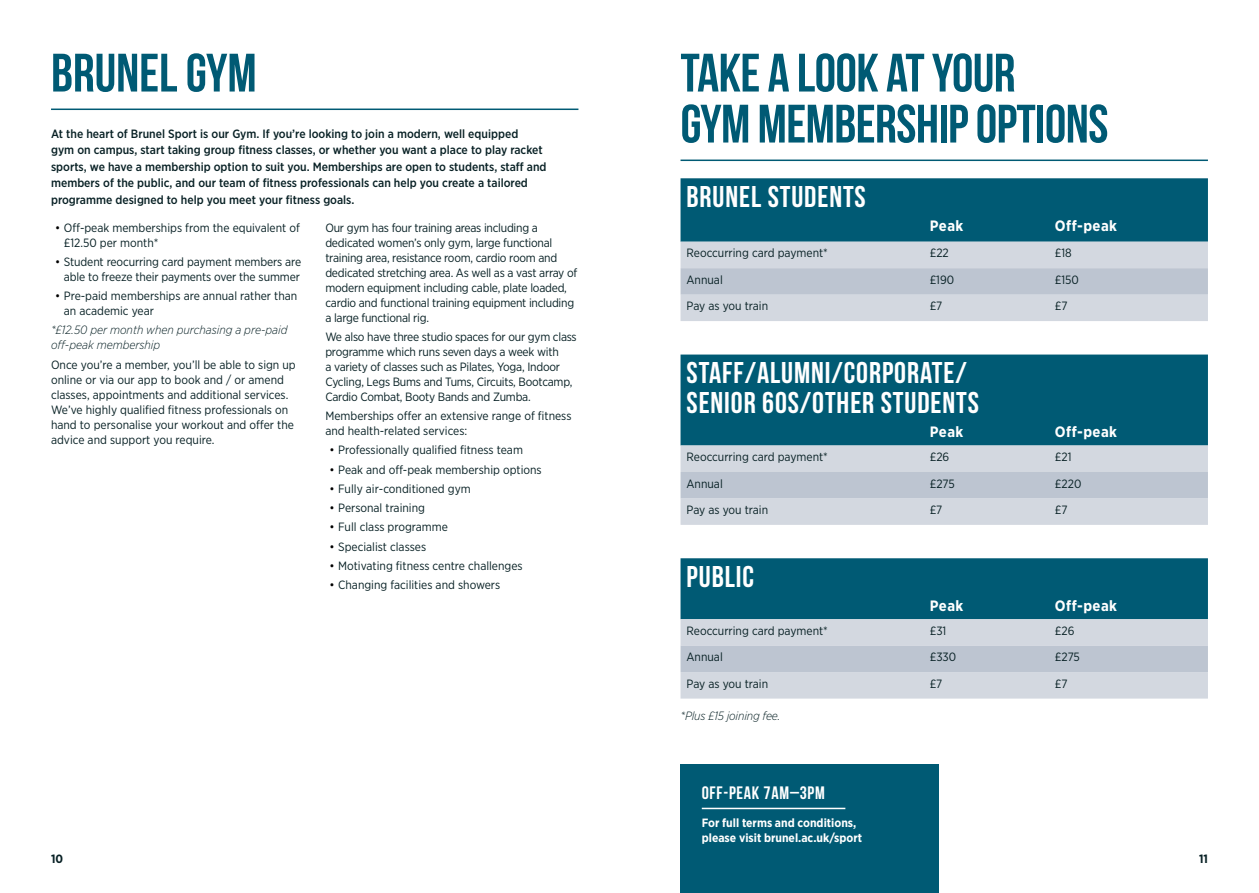
<style>
.page{position:relative;width:1259px;height:893px;background:#fff}
.page>*{position:absolute;margin:0;border:0;box-sizing:border-box;transform-origin:0 0}
.Heading_1_Aqua{font:54px/51px "Bebas Neue";letter-spacing:-.01em;color:#005a74}
.Subject_USP{font:700 30px/30px "Bebas Neue";letter-spacing:.03em;color:#fff}
.Heading_2_White{font:700 18px "Bebas Neue";letter-spacing:.04em;color:#fff}
.USP{font:700 15px "Gotham Narrow";letter-spacing:.03em;color:#fff}
.Body{font:12px/15px "Gotham Narrow";letter-spacing:-.005em;color:#072024}
.Intro{font:500 12px/16.5px "Gotham Narrow";color:#072024}
.Body-2{font:italic 300 12px/15px "Gotham Narrow";color:#072024}
.Body-3{font:700 12px/15px "Gotham Narrow";color:#fff}
.t1{font:700 12px "Gotham Narrow";color:#072024}
.s1{color:#000}
</style>
<div class="page">
<hr style="left:680px;top:160px;width:528px;height:1px;background:#005a74">
<div style="left:680px;top:178px;width:528px;height:64px;background:#005a74"></div>
<div style="left:680px;top:242px;width:528px;height:457px;background:#d3d8e0"></div>
<svg style="left:680px;top:268px;width:528px;height:404px"></svg>
<div style="left:680px;top:764px;width:259px;height:129px;background:#005a74"></div>
<hr style="left:702px;top:808px;width:143px;height:1px;background:#fff">
<hr style="left:51px;top:109px;width:527px;height:1px;background:#005a74">
<p class="Heading_1_Aqua" style="left:51px;top:47px;width:207px">BRUNEL GYM</p>
<p class="Intro" style="left:51px;top:125px;width:497px">At the heart of Brunel Sport is our Gym. If you’re looking to join a modern, well equipped<br>gym on campus, start taking group fitness classes, or whether you want a place to play racket sports, we have a membership option to suit you. Memberships are open to students, staff and members of the public, and our team of fitness professionals can help you create a tailored programme designed to help you meet your fitness goals.</p>
<p class="Body" style="left:64px;top:220px;width:238px;text-indent:-9px"><span class="s1">•</span> Off-peak memberships from the equivalent of £12.50 per month*</p>
<p class="Body" style="left:55px;top:254px;width:247px;text-align:right"><span class="s1">•</span> Student reocurring card payment members are able to freeze their payments over the summer</p>
<p class="Body" style="left:64px;top:288px;width:235px;text-indent:-9px"><span class="s1">•</span> Pre-paid memberships are annual rather than an academic year</p>
<p class="Body-2" style="left:51px;top:322px;width:238px">*£12.50 per month when purchasing a pre‑paid off-peak membership</p>
<p class="Body" style="left:51px;top:357px;width:246px">Once you’re a member, you’ll be able to sign up online or via our app to book and / or amend classes, appointments and additional services.<br>We’ve highly qualified fitness professionals on hand to personalise your workout and offer the advice and support you require.</p>
<p class="Body" style="left:325px;top:220px;width:253px">Our gym has four training areas including a dedicated women’s only gym, large functional training area, resistance room, cardio room and dedicated stretching area. As well as a vast array of modern equipment including cable, plate loaded, cardio and functional training equipment including a large functional rig.</p>
<p class="Body" style="left:325px;top:329px;width:253px">We also have three studio spaces for our gym class programme which runs seven days a week with<br>a variety of classes such as Pilates, Yoga, Indoor Cycling, Legs Bums and Tums, Circuits, Bootcamp, Cardio Combat, Booty Bands and Zumba.</p>
<p class="Body" style="left:325px;top:408px;width:248px">Memberships offer an extensive range of fitness and health-related services:</p>
<p class="Body" style="left:330px;top:442px;width:195px"><span class="s1">•</span> Professionally qualified fitness team</p>
<p class="Body" style="left:330px;top:462px;width:214px"><span class="s1">•</span> Peak and off-peak membership options</p>
<p class="Body" style="left:330px;top:481px;width:143px"><span class="s1">•</span> Fully air-conditioned gym</p>
<p class="Body" style="left:330px;top:500px;width:97px"><span class="s1">•</span> Personal training</p>
<p class="Body" style="left:330px;top:519px;width:120px"><span class="s1">•</span> Full class programme</p>
<p class="Body" style="left:330px;top:539px;width:98px"><span class="s1">•</span> Specialist classes</p>
<p class="Body" style="left:330px;top:558px;width:194px"><span class="s1">•</span> Motivating fitness centre challenges</p>
<p class="Body" style="left:330px;top:577px;width:172px"><span class="s1">•</span> Changing facilities and showers</p>
<p class="Heading_1_Aqua" style="left:680px;top:47px;width:429px">TAKE A LOOK AT YOUR<br>GYM MEMBERSHIP OPTIONS</p>
<p class="Subject_USP" style="left:686px;top:181px;width:181px">BRUNEL STUDENTS</p>
<p class="USP" style="left:929px;top:216px;width:35px">Peak</p>
<p class="USP" style="left:1055px;top:216px;width:64px">Off-peak</p>
<p class="Body" style="left:686px;top:245px;width:143px">Reoccurring card payment*</p>
<p class="Body" style="left:929px;top:245px;width:21px">£22</p>
<p class="Body" style="left:1055px;top:245px;width:18px">£18</p>
<p class="Body" style="left:686px;top:272px;width:38px">Annual</p>
<p class="Body" style="left:929px;top:272px;width:26px">£190</p>
<p class="Body" style="left:1055px;top:272px;width:26px">£150</p>
<p class="Body" style="left:686px;top:298px;width:83px">Pay as you train</p>
<p class="Body" style="left:929px;top:298px;width:14px">£7</p>
<p class="Body" style="left:1055px;top:298px;width:14px">£7</p>
<p class="Subject_USP" style="left:686px;top:357px;width:294px">STAFF/ALUMNI/CORPORATE/<br>SENIOR 60S/OTHER STUDENTS</p>
<p class="USP" style="left:929px;top:422px;width:35px">Peak</p>
<p class="USP" style="left:1055px;top:422px;width:64px">Off-peak</p>
<p class="Body" style="left:686px;top:449px;width:143px">Reoccurring card payment*</p>
<p class="Body" style="left:929px;top:449px;width:21px">£26</p>
<p class="Body" style="left:1055px;top:449px;width:18px">£21</p>
<p class="Body" style="left:686px;top:476px;width:38px">Annual</p>
<p class="Body" style="left:929px;top:476px;width:26px">£275</p>
<p class="Body" style="left:1055px;top:476px;width:28px">£220</p>
<p class="Body" style="left:686px;top:502px;width:83px">Pay as you train</p>
<p class="Body" style="left:929px;top:502px;width:14px">£7</p>
<p class="Body" style="left:1055px;top:502px;width:14px">£7</p>
<p class="Subject_USP" style="left:686px;top:561px;width:69px">PUBLIC</p>
<p class="USP" style="left:929px;top:596px;width:35px">Peak</p>
<p class="USP" style="left:1055px;top:596px;width:64px">Off-peak</p>
<p class="Body" style="left:686px;top:623px;width:143px">Reoccurring card payment*</p>
<p class="Body" style="left:929px;top:623px;width:18px">£31</p>
<p class="Body" style="left:1055px;top:623px;width:21px">£26</p>
<p class="Body" style="left:686px;top:649px;width:38px">Annual</p>
<p class="Body" style="left:929px;top:649px;width:28px">£330</p>
<p class="Body" style="left:1055px;top:649px;width:26px">£275</p>
<p class="Body" style="left:686px;top:676px;width:83px">Pay as you train</p>
<p class="Body" style="left:929px;top:676px;width:14px">£7</p>
<p class="Body" style="left:1055px;top:676px;width:14px">£7</p>
<p class="Body-2" style="left:680px;top:708px;width:101px">*Plus £15 joining fee.</p>
<p class="Heading_2_White" style="left:702px;top:783px;width:124px">OFF-PEAK 7AM–3PM</p>
<p class="Body-3" style="left:702px;top:815px;width:162px">For full terms and conditions, please visit brunel.ac.uk/sport</p>
<p class="t1" style="left:51px;top:851px;width:14px">10</p>
<p class="t1" style="left:1199px;top:851px;width:10px">11</p>
</div>
